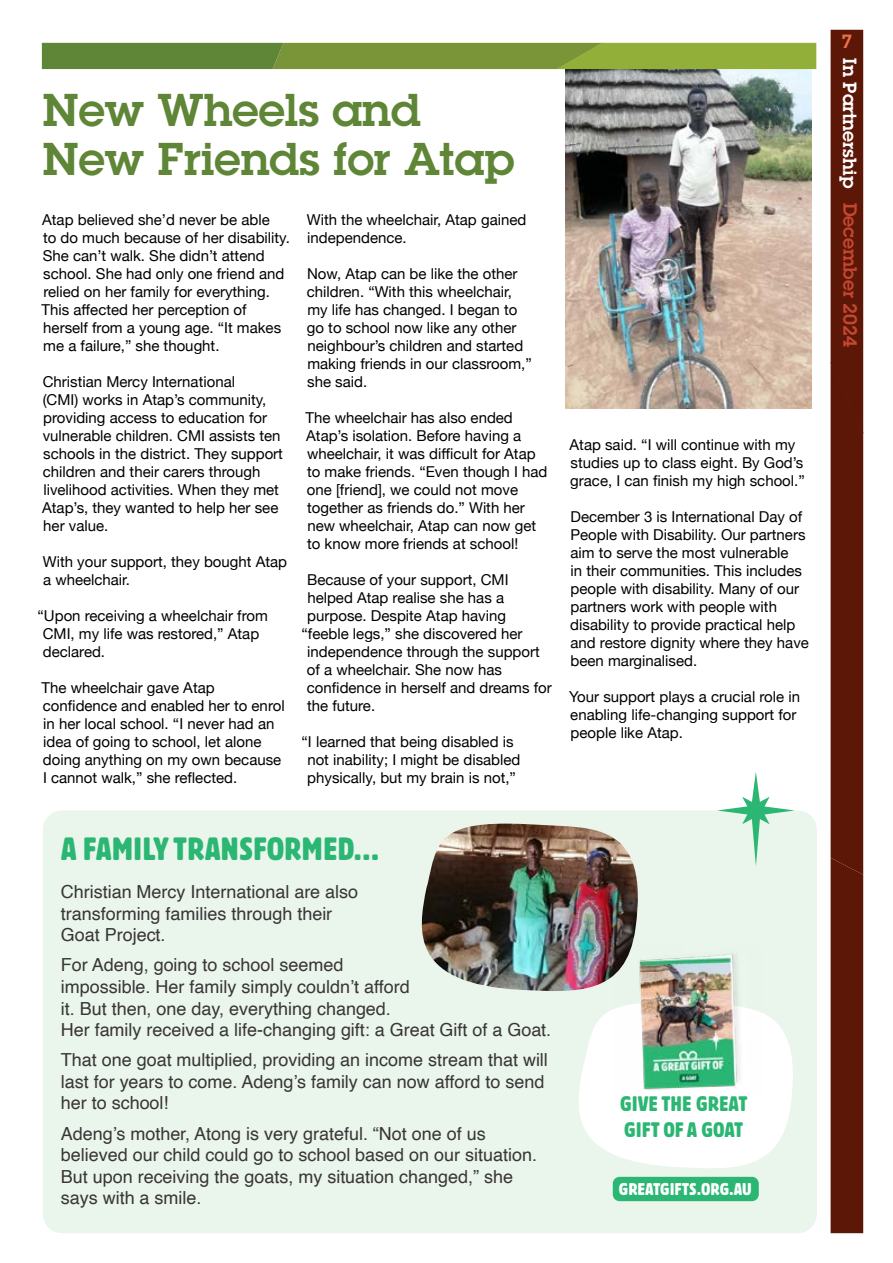
<style>
.page{position:relative;width:893px;height:1263px;background:#fff}
.page>*{position:absolute;margin:0;border:0;box-sizing:border-box;transform-origin:0 0}
.t1{font:600 45px/48.2px "Lubalin Graph Std";color:#5e8636}
.t2{font:33.15px "Wood Heinz No 2 New";color:#2bb673}
.t3{font:21.6px/26px "Wood Heinz No 2 New";color:#2bb673}
.t4{font:600 18.75px "Lubalin Graph Std";color:#fff}
.t5{font:600 18.75px "Lubalin Graph Std";color:#c34631}
.t6{font:600 18.75px "Lubalin Graph Std";color:#ec6f4c}
.t7{font:18px/21.6px "Helvetica";color:#393636}
.t8{font:17.55px "Wood Heinz No 2 New";color:#fff}
.t9{font:15px/18px "Helvetica Neue";color:#000}
</style>
<div class="page">
<div style="left:831px;top:30px;width:32px;height:1203px;background:#5c1707"></div>
<img style="left:565px;top:69px;width:247px;height:339px">
<svg style="left:42px;top:43px;width:774px;height:26px;background:#789837"></svg>
<div style="left:43px;top:810px;width:774px;height:423px;background:#eaf5ec;border-radius:19px"></div>
<div style="left:613px;top:1177px;width:146px;height:24px;background:#2bb673;border-radius:7px"></div>
<img style="left:421px;top:772px;width:384px;height:396px">
<img style="left:613px;top:946px;width:150px;height:150px">
<h1 class="t1" style="left:43px;top:86px;width:473px">New Wheels and<br>New Friends for Atap</h1>
<p class="t9" style="left:42px;top:212px;width:250px">Atap believed she’d never be able<br>to do much because of her disability.<br>She can’t walk. She didn’t attend school. She had only one friend and relied on her family for everything.<br>This affected her perception of herself from a young age. “It makes me a failure,” she thought.</p>
<p class="t9" style="left:42px;top:374px;width:242px">Christian Mercy International<br>(CMI) works in Atap’s community, providing access to education for vulnerable children. CMI assists ten schools in the district. They support children and their carers through livelihood activities. When they met<br>Atap’s, they wanted to help her see her value.</p>
<p class="t9" style="left:43px;top:554px;width:246px">With your support, they bought Atap a wheelchair.</p>
<p class="t9" style="left:43px;top:608px;width:227px;text-indent:-5px">“Upon receiving a wheelchair from<br>CMI, my life was restored,” Atap declared.</p>
<p class="t9" style="left:42px;top:680px;width:245px">The wheelchair gave Atap confidence and enabled her to enrol in her local school. “I never had an idea of going to school, let alone doing anything on my own because<br>I cannot walk,” she reflected.</p>
<p class="t9" style="left:307px;top:212px;width:221px">With the wheelchair, Atap gained independence.</p>
<p class="t9" style="left:307px;top:266px;width:226px">Now, Atap can be like the other children. “With this wheelchair, my life has changed. I began to go to school now like any other neighbour’s children and started making friends in our classroom,” she said.</p>
<p class="t9" style="left:306px;top:410px;width:243px">The wheelchair has also ended<br>Atap’s isolation. Before having a wheelchair, it was difficult for Atap to make friends. “Even though I had one [friend], we could not move together as friends do.” With her new wheelchair, Atap can now get to know more friends at school!</p>
<p class="t9" style="left:307px;top:572px;width:203px">Because of your support, CMI</p>
<p class="t9" style="left:307px;top:590px;width:198px">helped Atap realise she has a</p>
<p class="t9" style="left:307px;top:608px;width:200px">purpose. Despite Atap having</p>
<p class="t9" style="left:302px;top:626px;width:222px">“feeble legs,” she discovered her</p>
<p class="t9" style="left:307px;top:644px;width:234px">independence through the support</p>
<p class="t9" style="left:307px;top:662px;width:196px">of a wheelchair. She now has</p>
<p class="t9" style="left:307px;top:680px;width:246px">confidence in herself and dreams for</p>
<p class="t9" style="left:307px;top:698px;width:70px">the future.</p>
<p class="t9" style="left:302px;top:734px;width:220px;text-align:center">“I learned that being disabled is not inability; I might be disabled physically, but my brain is not,”</p>
<p class="t9" style="left:570px;top:437px;width:237px">Atap said. “I will continue with my studies up to class eight. By God’s grace, I can finish my high school.”</p>
<p class="t9" style="left:570px;top:509px;width:240px">December 3 is International Day of People with Disability. Our partners aim to serve the most vulnerable<br>in their communities. This includes people with disability. Many of our partners work with people with disability to provide practical help and restore dignity where they have been marginalised.</p>
<p class="t9" style="left:569px;top:689px;width:232px">Your support plays a crucial role in enabling life-changing support for people like Atap.</p>
<h2 class="t2" style="left:61px;top:830px;width:320px">A FAMILY TRANSFORMED...</h2>
<p class="t7" style="left:61px;top:881px;width:299px">Christian Mercy International are also transforming families through their<br>Goat Project.</p>
<p class="t7" style="left:61px;top:955px;width:492px">For Adeng, going to school seemed<br>impossible. Her family simply couldn’t afford<br>it. But then, one day, everything changed.<br>Her family received a life-changing gift: a Great Gift of a Goat.</p>
<p class="t7" style="left:61px;top:1050px;width:489px">That one goat multiplied, providing an income stream that will last for years to come. Adeng’s family can now afford to send her to school!</p>
<p class="t7" style="left:61px;top:1123px;width:478px">Adeng’s mother, Atong is very grateful. “Not one of us believed our child could go to school based on our situation.<br>But upon receiving the goats, my situation changed,” she says with a smile.</p>
<h3 class="t3" style="left:620px;top:1092px;width:129px">GIVE THE GREAT<br>GIFT OF A GOAT</h3>
<p class="t8" style="left:619px;top:1178px;width:134px">GREATGIFTS.ORG.AU</p>
<p class="t6" style="left:841px;top:29px;width:12px">7</p>
<p class="t4" style="left:862px;top:58px;width:131px;rotate:90deg">In Partnership</p>
<p class="t5" style="left:863px;top:203px;width:146px;rotate:90deg">December 2024</p>
</div>
